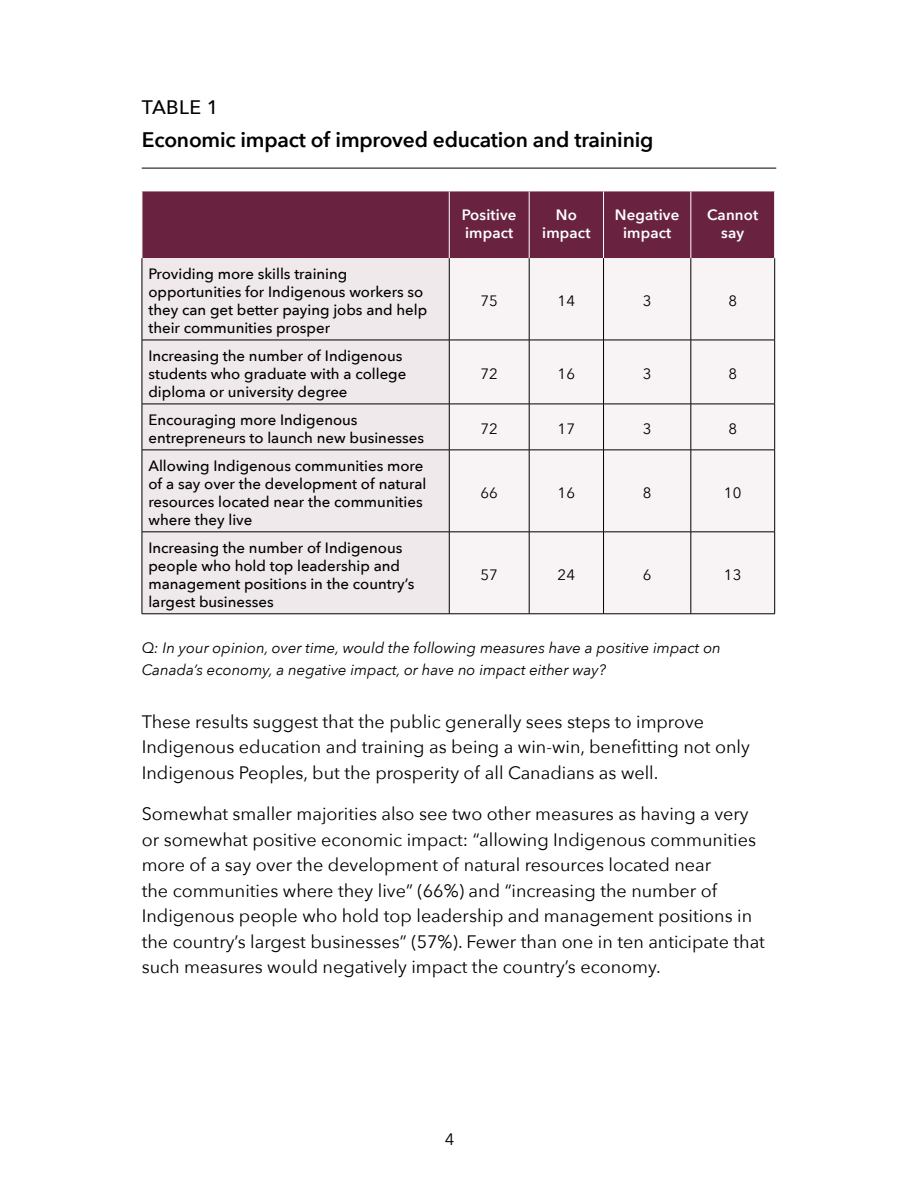
<style>
.page{position:relative;width:918px;height:1188px;background:#fff}
.page>*{position:absolute;margin:0;border:0;box-sizing:border-box;transform-origin:0 0}
.Figure_description{font:600 21px "Avenir Next";letter-spacing:-.01em;color:#000}
.Figure_X{font:500 19.5px "Avenir Next";letter-spacing:.02em;color:#000}
.Paragraph{font:18px/25.5px "Avenir Next";color:#000}
.t1{font:16.5px "Avenir Next";color:#000}
.Chart_L_column{font:500 15px/18px "Avenir Next";color:#000}
.Figure_credit{font:italic 15px/22.5px "Avenir Next";color:#000}
.Chart_header{font:600 15px/18px "Avenir Next";letter-spacing:.01em;color:#fff;text-align:center}
.Chart_contents{font:15px "Avenir Next";letter-spacing:.01em;color:#000}
</style>
<div class="page">
<hr style="left:142px;top:168px;width:634px;height:1px;background:#000">
<div style="left:143px;top:191px;width:631px;height:67px;background:#692340"></div>
<div style="left:143px;top:258px;width:306px;height:356px;background:#f0e9ec"></div>
<div style="left:450px;top:258px;width:324px;height:356px;background:#f8f4f6"></div>
<hr style="left:529px;top:191px;width:1px;height:67px;background:#fff">
<hr style="left:603px;top:191px;width:1px;height:67px;background:#fff">
<hr style="left:691px;top:191px;width:1px;height:67px;background:#fff">
<hr style="left:529px;top:258px;width:1px;height:82px;background:#000">
<hr style="left:603px;top:258px;width:1px;height:82px;background:#000">
<hr style="left:691px;top:258px;width:1px;height:82px;background:#000">
<hr style="left:774px;top:258px;width:1px;height:82px;background:#000">
<hr style="left:449px;top:340px;width:80px;height:1px;background:#000">
<hr style="left:529px;top:340px;width:75px;height:1px;background:#000">
<hr style="left:529px;top:340px;width:1px;height:64px;background:#000">
<hr style="left:604px;top:340px;width:87px;height:1px;background:#000">
<hr style="left:603px;top:340px;width:1px;height:64px;background:#000">
<hr style="left:691px;top:340px;width:84px;height:1px;background:#000">
<hr style="left:691px;top:340px;width:1px;height:64px;background:#000">
<hr style="left:774px;top:340px;width:1px;height:64px;background:#000">
<hr style="left:142px;top:404px;width:307px;height:1px;background:#000">
<hr style="left:449px;top:404px;width:80px;height:1px;background:#000">
<hr style="left:529px;top:404px;width:75px;height:1px;background:#000">
<hr style="left:529px;top:404px;width:1px;height:46px;background:#000">
<hr style="left:604px;top:404px;width:87px;height:1px;background:#000">
<hr style="left:603px;top:404px;width:1px;height:46px;background:#000">
<hr style="left:691px;top:404px;width:84px;height:1px;background:#000">
<hr style="left:691px;top:404px;width:1px;height:46px;background:#000">
<hr style="left:774px;top:404px;width:1px;height:46px;background:#000">
<hr style="left:142px;top:450px;width:307px;height:1px;background:#000">
<hr style="left:449px;top:450px;width:80px;height:1px;background:#000">
<hr style="left:529px;top:450px;width:75px;height:1px;background:#000">
<hr style="left:529px;top:450px;width:1px;height:82px;background:#000">
<hr style="left:604px;top:450px;width:87px;height:1px;background:#000">
<hr style="left:603px;top:450px;width:1px;height:82px;background:#000">
<hr style="left:691px;top:450px;width:84px;height:1px;background:#000">
<hr style="left:691px;top:450px;width:1px;height:82px;background:#000">
<hr style="left:774px;top:450px;width:1px;height:82px;background:#000">
<hr style="left:142px;top:532px;width:307px;height:1px;background:#000">
<hr style="left:449px;top:532px;width:80px;height:1px;background:#000">
<hr style="left:529px;top:532px;width:75px;height:1px;background:#000">
<hr style="left:529px;top:532px;width:1px;height:82px;background:#000">
<hr style="left:604px;top:532px;width:87px;height:1px;background:#000">
<hr style="left:603px;top:532px;width:1px;height:82px;background:#000">
<hr style="left:691px;top:532px;width:84px;height:1px;background:#000">
<hr style="left:691px;top:532px;width:1px;height:82px;background:#000">
<hr style="left:774px;top:532px;width:1px;height:82px;background:#000">
<hr style="left:449px;top:614px;width:80px;height:1px;background:#000">
<hr style="left:529px;top:614px;width:75px;height:1px;background:#000">
<hr style="left:604px;top:614px;width:87px;height:1px;background:#000">
<hr style="left:691px;top:614px;width:84px;height:1px;background:#000">
<hr style="left:449px;top:191px;width:1px;height:67px;background:#fff">
<hr style="left:142px;top:340px;width:1px;height:64px;background:#000">
<hr style="left:449px;top:340px;width:1px;height:64px;background:#000">
<hr style="left:142px;top:404px;width:1px;height:46px;background:#000">
<hr style="left:449px;top:404px;width:1px;height:46px;background:#000">
<hr style="left:142px;top:450px;width:1px;height:82px;background:#000">
<hr style="left:449px;top:450px;width:1px;height:82px;background:#000">
<hr style="left:142px;top:532px;width:1px;height:82px;background:#000">
<hr style="left:449px;top:532px;width:1px;height:82px;background:#000">
<hr style="left:142px;top:614px;width:307px;height:1px;background:#000">
<hr style="left:142px;top:258px;width:1px;height:82px;background:#000">
<hr style="left:449px;top:258px;width:1px;height:82px;background:#000">
<hr style="left:142px;top:340px;width:307px;height:1px;background:#000">
<p class="Figure_X" style="left:142px;top:91px;width:78px">TABLE 1</p>
<p class="Figure_description" style="left:142px;top:122px;width:513px">Economic impact of improved education and traininig</p>
<h3 class="Chart_L_column" style="left:148px;top:265px;width:280px">Providing more skills training opportunities for Indigenous workers so they can get better paying jobs and help their communities prosper</h3>
<h3 class="Chart_L_column" style="left:148px;top:347px;width:259px">Increasing the number of Indigenous students who graduate with a college diploma or university degree</h3>
<h2 class="Chart_header" style="left:462px;top:205px;width:56px;text-align:left">Positive impact</h2>
<h2 class="Chart_header" style="left:542px;top:205px;width:50px">No impact</h2>
<h2 class="Chart_header" style="left:615px;top:205px;width:66px">Negative impact</h2>
<h2 class="Chart_header" style="left:707px;top:205px;width:52px">Cannot say</h2>
<p class="Chart_contents" style="left:480px;top:289px;width:19px">75</p>
<p class="Chart_contents" style="left:558px;top:289px;width:19px">14</p>
<p class="Chart_contents" style="left:643px;top:289px;width:10px">3</p>
<p class="Chart_contents" style="left:728px;top:289px;width:10px">8</p>
<p class="Chart_contents" style="left:480px;top:362px;width:19px">72</p>
<p class="Chart_contents" style="left:558px;top:362px;width:19px">16</p>
<p class="Chart_contents" style="left:643px;top:362px;width:10px">3</p>
<p class="Chart_contents" style="left:728px;top:362px;width:10px">8</p>
<h3 class="Chart_L_column" style="left:148px;top:411px;width:277px">Encouraging more Indigenous entrepreneurs to launch new businesses</h3>
<p class="Chart_contents" style="left:480px;top:417px;width:19px">72</p>
<p class="Chart_contents" style="left:558px;top:417px;width:19px">17</p>
<p class="Chart_contents" style="left:643px;top:417px;width:10px">3</p>
<p class="Chart_contents" style="left:728px;top:417px;width:10px">8</p>
<h3 class="Chart_L_column" style="left:148px;top:457px;width:280px">Allowing Indigenous communities more of a say over the development of natural resources located near the communities where they live</h3>
<p class="Chart_contents" style="left:480px;top:480px;width:19px">66</p>
<p class="Chart_contents" style="left:558px;top:480px;width:19px">16</p>
<p class="Chart_contents" style="left:643px;top:480px;width:10px">8</p>
<p class="Chart_contents" style="left:724px;top:480px;width:19px">10</p>
<h3 class="Chart_L_column" style="left:148px;top:539px;width:267px">Increasing the number of Indigenous people who hold top leadership and management positions in the country’s largest businesses</h3>
<p class="Chart_contents" style="left:480px;top:562px;width:19px">57</p>
<p class="Chart_contents" style="left:558px;top:562px;width:19px">24</p>
<p class="Chart_contents" style="left:643px;top:562px;width:10px">6</p>
<p class="Chart_contents" style="left:724px;top:562px;width:19px">13</p>
<p class="Figure_credit" style="left:142px;top:636px;width:581px">Q: In your opinion, over time, would the following measures have a positive impact on<br>Canada’s economy, a negative impact, or have no impact either way?</p>
<p class="Paragraph" style="left:142px;top:708px;width:610px">These results suggest that the public generally sees steps to improve<br>Indigenous education and training as being a win-win, benefitting not only<br>Indigenous Peoples, but the prosperity of all Canadians as well.</p>
<p class="Paragraph" style="left:142px;top:801px;width:625px">Somewhat smaller majorities also see two other measures as having a very or somewhat positive economic impact: “allowing Indigenous communities more of a say over the development of natural resources located near<br>the communities where they live” (66%) and “increasing the number of Indigenous people who hold top leadership and management positions in the country’s largest businesses” (57%). Fewer than one in ten anticipate that such measures would negatively impact the country’s economy.</p>
<p class="t1" style="left:445px;top:1125px;width:11px">4</p>
</div>
